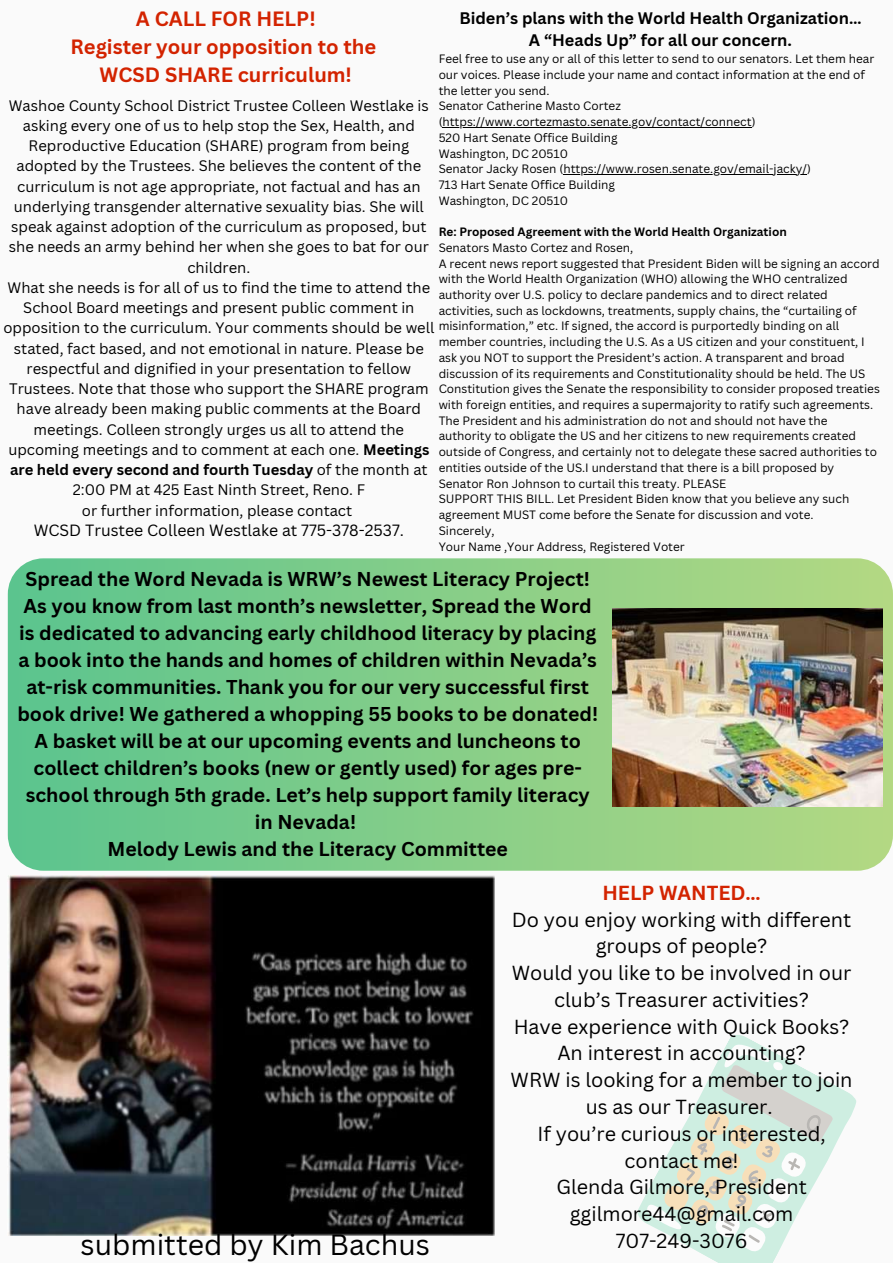
<style>
.page{position:relative;width:893px;height:1264px;background:#fff}
.page>*{position:absolute;margin:0;border:0;box-sizing:border-box;transform-origin:0 0}
.t1{font:28.5px "Canva Sans";color:#000}
.t2{font:700 20.1px/28px "Canva Sans";color:#d32300;text-align:center}
.t3{font:19.8px/26.7px "Canva Sans";color:#000;text-align:center}
.t4{font:700 19.8px "Canva Sans";color:#d32300}
.t5{font:700 19.5px/27px "Canva Sans";color:#000;text-align:center}
.t6{font:700 16.2px/22.6px "Canva Sans";color:#000;text-align:center}
.t7{font:15.9px "Canva Sans";color:#000}
.t8{font:14.85px/20.2px "Canva Sans";color:#000;text-align:center}
.t9{font:11.85px/15.8px "Canva Sans";color:#000}
.t10{font:700 11.85px "Canva Sans";color:#000}
.s1{font-weight:700}
</style>
<div class="page">
<div style="left:0;top:0;width:892px;height:1262px;background:#fafafa"></div>
<svg style="left:637px;top:1035px;width:220px;height:184px"></svg>
<svg style="left:641px;top:1036px;width:203px;height:226px"></svg>
<svg style="left:661px;top:1063px;width:172px;height:185px"></svg>
<div style="left:8px;top:558px;width:884px;height:312px;background:linear-gradient(to right,#5ac48e,#b4d783);border-radius:36px"></div>
<img style="left:612px;top:608px;width:270px;height:198px">
<img style="left:8px;top:875px;width:487px;height:359px">
<hr style="left:442px;top:127px;width:309px;height:1px;background:#000">
<hr style="left:563px;top:174px;width:244px;height:1px;background:#000">
<h2 class="t2" style="left:70px;top:4px;width:307px">A CALL FOR HELP!<br>Register your opposition to the<br>WCSD SHARE curriculum!</h2>
<h3 class="t6" style="left:459px;top:6px;width:403px">Biden’s plans with the World Health Organization…<br>A “Heads Up” for all our concern.</h3>
<p class="t9" style="left:438px;top:51px;width:437px">Feel free to use any or all of this letter to send to our senators. Let them hear our voices. Please include your name and contact information at the end of the letter you send.<br>Senator Catherine Masto Cortez (https://www.cortezmasto.senate.gov/contact/connect)<br>520 Hart Senate Office Building<br>Washington, DC 20510<br>Senator Jacky Rosen (https://www.rosen.senate.gov/email-jacky/)<br>713 Hart Senate Office Building<br>Washington, DC 20510</p>
<p class="t10" style="left:438px;top:223px;width:349px">Re: Proposed Agreement with the World Health Organization</p>
<p class="t9" style="left:438px;top:239px;width:442px">Senators Masto Cortez and Rosen,<br>A recent news report suggested that President Biden will be signing an accord with the World Health Organization (WHO) allowing the WHO centralized authority over U.S. policy to declare pandemics and to direct related activities, such as lockdowns, treatments, supply chains, the “curtailing of misinformation,” etc. If signed, the accord is purportedly binding on all member countries, including the U.S. As a US citizen and your constituent, I ask you NOT to support the President’s action. A transparent and broad discussion of its requirements and Constitutionality should be held. The US Constitution gives the Senate the responsibility to consider proposed treaties with foreign entities, and requires a supermajority to ratify such agreements.<br>The President and his administration do not and should not have the authority to obligate the US and her citizens to new requirements created outside of Congress, and certainly not to delegate these sacred authorities to entities outside of the US.I understand that there is a bill proposed by Senator Ron Johnson to curtail this treaty. PLEASE<br>SUPPORT THIS BILL. Let President Biden know that you believe any such agreement MUST come before the Senate for discussion and vote.<br>Sincerely,<br>Your Name ,Your Address, Registered Voter</p>
<p class="t8" style="left:3px;top:95px;width:432px">Washoe County School District Trustee Colleen Westlake is asking every one of us to help stop the Sex, Health, and Reproductive Education (SHARE) program from being adopted by the Trustees. She believes the content of the curriculum is not age appropriate, not factual and has an underlying transgender alternative sexuality bias. She will speak against adoption of the curriculum as proposed, but she needs an army behind her when she goes to bat for our children.<br>What she needs is for all of us to find the time to attend the School Board meetings and present public comment in opposition to the curriculum. Your comments should be well stated, fact based, and not emotional in nature. Please be respectful and dignified in your presentation to fellow Trustees. Note that those who support the SHARE program have already been making public comments at the Board meetings. Colleen strongly urges us all to attend the upcoming meetings and to comment at each one. <span class="s1">Meetings are held every second and fourth Tuesday</span> of the month at 2:00 PM at 425 East Ninth Street, Reno. F<br>or further information, please contact</p>
<h3 class="t7" style="left:34px;top:519px;width:372px">WCSD Trustee Colleen Westlake at 775-378-2537.</h3>
<p class="t5" style="left:17px;top:565px;width:582px">Spread the Word Nevada is WRW’s Newest Literacy Project!<br>As you know from last month’s newsletter, Spread the Word is dedicated to advancing early childhood literacy by placing a book into the hands and homes of children within Nevada’s at-risk communities. Thank you for our very successful first book drive! We gathered a whopping 55 books to be donated!<br>A basket will be at our upcoming events and luncheons to collect children’s books (new or gently used) for ages pre&shy;school through 5th grade. Let’s help support family literacy in Nevada!<br>Melody Lewis and the Literacy Committee</p>
<h1 class="t1" style="left:81px;top:1224px;width:351px">submitted by Kim Bachus</h1>
<h3 class="t4" style="left:602px;top:878px;width:160px">HELP WANTED…</h3>
<p class="t3" style="left:510px;top:905px;width:343px">Do you enjoy working with different groups of people?<br>Would you like to be involved in our club’s Treasurer activities?<br>Have experience with Quick Books?<br>An interest in accounting?<br>WRW is looking for a member to join us as our Treasurer.<br>If you’re curious or interested, contact me!<br>Glenda Gilmore, President ggilmore44@gmail.com<br>707-249-3076</p>
</div>
